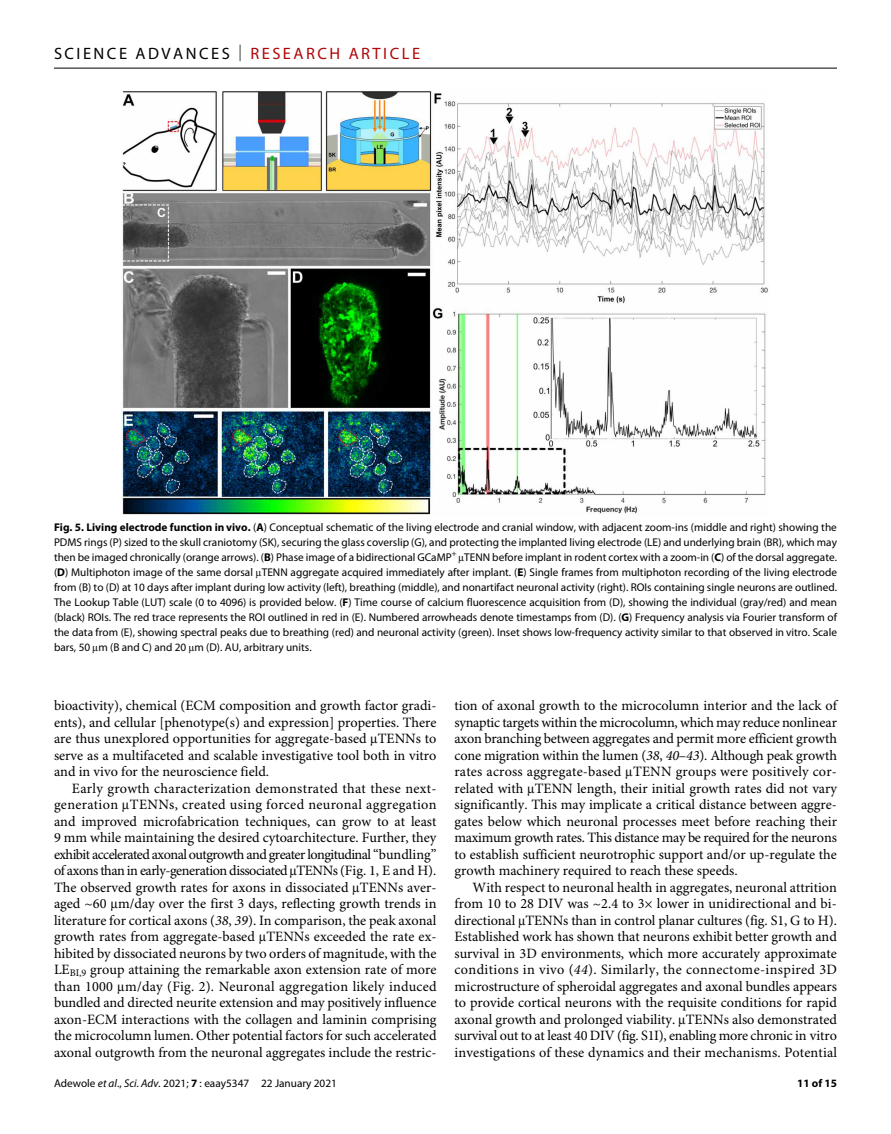
<style>
.page{position:relative;width:891px;height:1134px;background:#fff}
.page>*{position:absolute;margin:0;border:0;box-sizing:border-box;transform-origin:0 0}
.t1{font:16.5px "Myriad Pro";letter-spacing:.15em;color:#000}
.t2{font:14.25px/16.5px "Minion Pro";color:#000;text-align:justify}
.t3{font:11.25px/15px "Myriad Pro";color:#000;text-align:justify}
.t4{font:700 11.25px "Myriad Pro";color:#000}
.s1{font-weight:300}
.s2{color:#b10508}
.s3{font-weight:700}
.s4{font-style:italic}
</style>
<div class="page">
<hr style="left:54px;top:68px;width:783px;height:1px;background:#000">
<img style="left:122px;top:91px;width:646px;height:424px">
<p class="t1" style="left:54px;top:40px;width:368px">SCIENCE ADVANCES <span class="s1">|</span> <span class="s2">RESEARCH ARTICLE</span></p>
<p class="t3" style="left:54px;top:520px;width:785px"><span class="s3">Fig. 5. Living electrode function in vivo.</span> (<span class="s3">A</span>) Conceptual schematic of the living electrode and cranial window, with adjacent zoom-ins (middle and right) showing the PDMS rings (P) sized to the skull craniotomy (SK), securing the glass coverslip (G), and protecting the implanted living electrode (LE) and underlying brain (BR), which may then be imaged chronically (orange arrows). (<span class="s3">B</span>) Phase image of a bidirectional GCaMP<sup>+</sup> TENN before implant in rodent cortex with a zoom-in (<span class="s3">C</span>) of the dorsal aggregate. (<span class="s3">D</span>) Multiphoton image of the same dorsal TENN aggregate acquired immediately after implant. (<span class="s3">E</span>) Single frames from multiphoton recording of the living electrode from (B) to (D) at 10 days after implant during low activity (left), breathing (middle), and nonartifact neuronal activity (right). ROIs containing single neurons are outlined.<br>The Lookup Table (LUT) scale (0 to 4096) is provided below. (<span class="s3">F</span>) Time course of calcium fluorescence acquisition from (D), showing the individual (gray/red) and mean (black) ROIs. The red trace represents the ROI outlined in red in (E). Numbered arrowheads denote timestamps from (D). (<span class="s3">G</span>) Frequency analysis via Fourier transform of the data from (E), showing spectral peaks due to breathing (red) and neuronal activity (green). Inset shows low-frequency activity similar to that observed in vitro. Scale bars, 50 m (B and C) and 20 m (D). AU, arbitrary units.</p>
<p class="t2" style="left:54px;top:699px;width:384px">bioactivity), chemical (ECM composition and growth factor gradi&shy;ents), and cellular [phenotype(s) and expression] properties. There are thus unexplored opportunities for aggregate-based TENNs to serve as a multifaceted and scalable investigative tool both in vitro and in vivo for the neuroscience field.</p>
<p class="t2" style="left:54px;top:781px;width:384px;text-indent:18px">Early growth characterization demonstrated that these next&shy;generation TENNs, created using forced neuronal aggregation and improved microfabrication techniques, can grow to at least 9 mm while maintaining the desired cytoarchitecture. Further, they exhibit accelerated axonal outgrowth and greater longitudinal “bundling” of axons than in early-generation dissociated TENNs (Fig. 1, E and H).<br>The observed growth rates for axons in dissociated TENNs aver&shy;aged ~60 m/day over the first 3 days, reflecting growth trends in literature for cortical axons (<span class="s4">38</span>, <span class="s4">39</span>). In comparison, the peak axonal growth rates from aggregate-based TENNs exceeded the rate ex&shy;hibited by dissociated neurons by two orders of magnitude, with the LE<sub>BI,9</sub> group attaining the remarkable axon extension rate of more than 1000 m/day (Fig. 2). Neuronal aggregation likely induced bundled and directed neurite extension and may positively influence axon-ECM interactions with the collagen and laminin comprising the microcolumn lumen. Other potential factors for such accelerated axonal outgrowth from the neuronal aggregates include the restric-</p>
<p class="t3" style="left:54px;top:1076px;width:284px">Adewole <span class="s4">et al</span>., <span class="s4">Sci. Adv.</span> 2021; <span class="s3">7</span> : eaay5347 22 January 2021</p>
<p class="t2" style="left:455px;top:699px;width:384px">tion of axonal growth to the microcolumn interior and the lack of synaptic targets within the microcolumn, which may reduce nonlinear axon branching between aggregates and permit more efficient growth cone migration within the lumen (<span class="s4">38</span>, <span class="s4">40</span>–<span class="s4">43</span>). Although peak growth rates across aggregate-based TENN groups were positively cor&shy;related with TENN length, their initial growth rates did not vary significantly. This may implicate a critical distance between aggre&shy;gates below which neuronal processes meet before reaching their maximum growth rates. This distance may be required for the neurons to establish sufficient neurotrophic support and/or up-regulate the growth machinery required to reach these speeds.</p>
<p class="t2" style="left:455px;top:880px;width:384px;text-indent:18px">With respect to neuronal health in aggregates, neuronal attrition from 10 to 28 DIV was ~2.4 to 3× lower in unidirectional and bi&shy;directional TENNs than in control planar cultures (fig. S1, G to H).<br>Established work has shown that neurons exhibit better growth and survival in 3D environments, which more accurately approximate conditions in vivo (<span class="s4">44</span>). Similarly, the connectome-inspired 3D microstructure of spheroidal aggregates and axonal bundles appears to provide cortical neurons with the requisite conditions for rapid axonal growth and prolonged viability. TENNs also demonstrated survival out to at least 40 DIV (fig. S1I), enabling more chronic in vitro investigations of these dynamics and their mechanisms. Potential</p>
<p class="t4" style="left:797px;top:1074px;width:41px">11 of 15</p>
</div>
